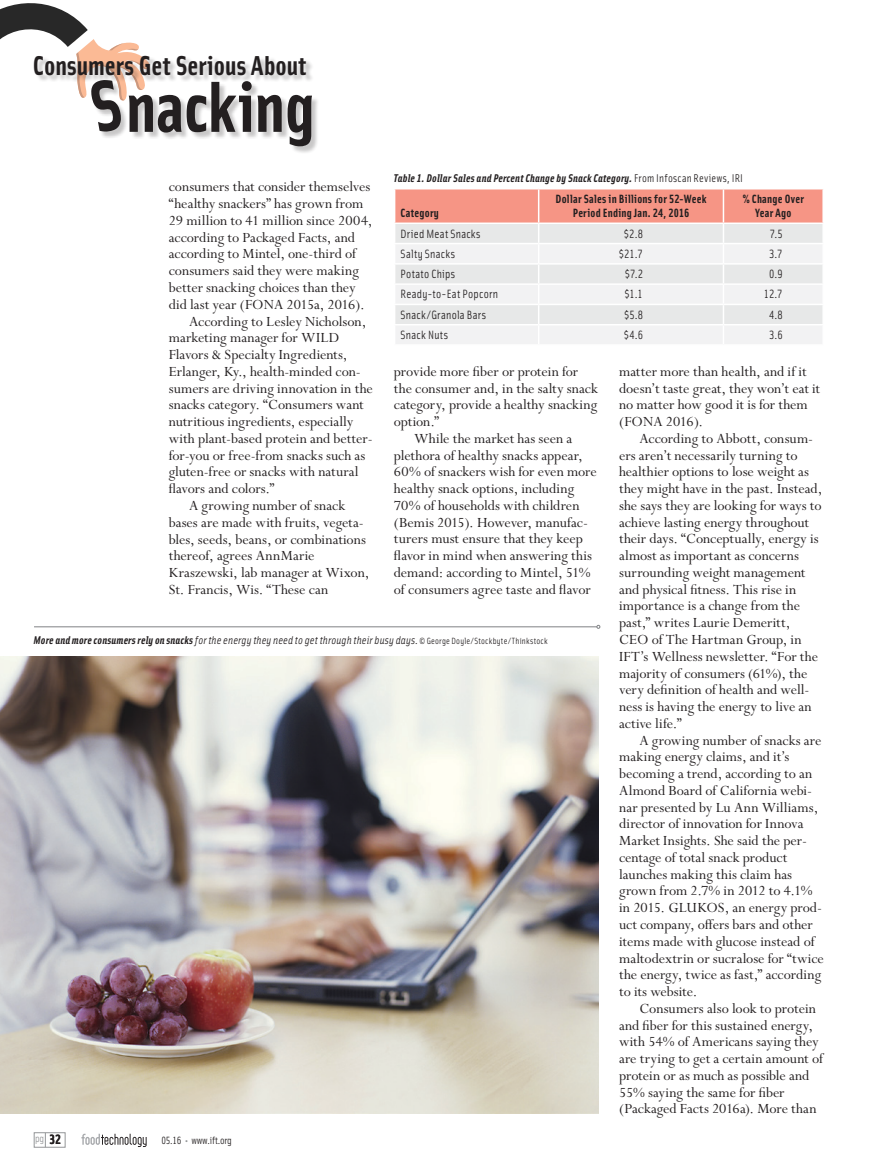
<style>
.page{position:relative;width:878px;height:1175px;background:#fff}
.page>*{position:absolute;margin:0;border:0;box-sizing:border-box;transform-origin:0 0}
.t1{font:72.45px "Solex Bold Lining";letter-spacing:-.005em;color:#231f20}
.t2{font:27.45px "Solex Bold Lining";color:#231f20}
.t3{font:15.75px/16.8px "Perpetua Std";color:#231f20}
.t4{font:12px "Solex Regular Lining";letter-spacing:.02em;color:#231f20}
.t5{font:12px/14.2px "Solex Bold Lining";letter-spacing:.02em;color:#231f20;text-align:center}
.t6{font:italic 11.25px "Solex Regular Lining";letter-spacing:.015em;color:#231f20}
.t7{font:italic 11.25px "Solex Bold Lining";letter-spacing:.02em;color:#231f20}
.t8{font:10.5px "Solex Regular Lining";letter-spacing:-.02em;color:#231f20}
.t9{font:10.5px "Solex Regular Lining";color:#949698}
.s1{font-family:"Solex Regular Lining";font-style:normal}
.s2{font-family:"Solex Bold Lining"}
.s3{font-style:normal;font-size:9px}
.s4{font-family:"Solex Bold Lining";font-size:13.5px;color:#231f20}
.s5{color:#949698}
</style>
<div class="page">
<div style="left:34px;top:1132px;width:31px;height:15px;border:1px solid #949698"></div>
<svg style="left:81px;top:1133px;width:66px;height:14px"></svg>
<div style="left:35px;top:57px;width:284px;height:97px;background:#231f20;opacity:.25"></div>
<div style="left:92px;top:81px;width:37px;height:59px;background:#231f20;opacity:.25"></div>
<svg style="left:394px;top:189px;width:429px;height:155px"></svg>
<img style="left:0;top:656px;width:598px;height:457px">
<hr style="left:34px;top:626px;width:563px;height:1px;background:#808285">
<svg style="left:0;top:3px;width:151px;height:130px"></svg>
<h2 class="t2" style="left:33px;top:47px;width:275px">Consumers Get Serious About</h2>
<h1 class="t1" style="left:126px;top:59px;width:191px">nacking</h1>
<p class="t3" style="left:169px;top:179px;width:203px">consumers that consider themselves</p>
<p class="t3" style="left:169px;top:196px;width:196px">“healthy snackers” has grown from</p>
<p class="t3" style="left:169px;top:213px;width:205px">29 million to 41 million since 2004,</p>
<p class="t3" style="left:169px;top:229px;width:188px">according to Packaged Facts, and</p>
<p class="t3" style="left:169px;top:246px;width:189px">according to Mintel, one-third of</p>
<p class="t3" style="left:169px;top:263px;width:192px">consumers said they were making</p>
<p class="t3" style="left:169px;top:280px;width:188px">better snacking choices than they</p>
<p class="t3" style="left:169px;top:296px;width:197px">did last year (FONA 2015a, 2016).</p>
<p class="t3" style="left:189px;top:313px;width:179px">According to Lesley Nicholson,</p>
<p class="t3" style="left:169px;top:330px;width:172px">marketing manager for WILD</p>
<p class="t3" style="left:169px;top:347px;width:180px">Flavors &amp; Specialty Ingredients,</p>
<p class="t3" style="left:169px;top:363px;width:193px">Erlanger, Ky., health-minded con-</p>
<p class="t3" style="left:169px;top:380px;width:205px">sumers are driving innovation in the</p>
<p class="t3" style="left:169px;top:397px;width:196px">snacks category. “Consumers want</p>
<p class="t3" style="left:169px;top:414px;width:186px">nutritious ingredients, especially</p>
<p class="t3" style="left:169px;top:430px;width:205px">with plant-based protein and better-</p>
<p class="t3" style="left:169px;top:447px;width:198px">for-you or free-from snacks such as</p>
<p class="t3" style="left:169px;top:464px;width:191px">gluten-free or snacks with natural</p>
<p class="t3" style="left:169px;top:481px;width:107px">flavors and colors.”</p>
<p class="t3" style="left:189px;top:497px;width:158px">A growing number of snack</p>
<p class="t3" style="left:169px;top:514px;width:196px">bases are made with fruits, vegeta-</p>
<p class="t3" style="left:169px;top:531px;width:199px">bles, seeds, beans, or combinations</p>
<p class="t3" style="left:169px;top:548px;width:147px">thereof, agrees AnnMarie</p>
<p class="t3" style="left:169px;top:564px;width:202px">Kraszewski, lab manager at Wixon,</p>
<p class="t3" style="left:169px;top:581px;width:161px">St. Francis, Wis. “These can</p>
<p class="t7" style="left:394px;top:171px;width:351px">Table 1. Dollar Sales and Percent Change by Snack Category. <span class="s1">From Infoscan Reviews, IRI</span></p>
<p class="t5" style="left:400px;top:205px;width:40px">Category</p>
<p class="t5" style="left:555px;top:191px;width:152px">Dollar Sales in Billions for 52-Week<br>Period Ending Jan. 24, 2016</p>
<p class="t5" style="left:742px;top:191px;width:63px">% Change Over<br>Year Ago</p>
<p class="t4" style="left:400px;top:226px;width:81px">Dried Meat Snacks</p>
<p class="t4" style="left:624px;top:226px;width:21px">$2.8</p>
<p class="t4" style="left:769px;top:226px;width:14px">7.5</p>
<p class="t4" style="left:400px;top:246px;width:56px">Salty Snacks</p>
<p class="t4" style="left:619px;top:246px;width:25px">$21.7</p>
<p class="t4" style="left:769px;top:246px;width:15px">3.7</p>
<p class="t4" style="left:400px;top:266px;width:56px">Potato Chips</p>
<p class="t4" style="left:624px;top:266px;width:20px">$7.2</p>
<p class="t4" style="left:769px;top:266px;width:15px">0.9</p>
<p class="t4" style="left:400px;top:287px;width:99px">Ready-to-Eat Popcorn</p>
<p class="t4" style="left:624px;top:287px;width:20px">$1.1</p>
<p class="t4" style="left:763px;top:287px;width:20px">12.7</p>
<p class="t4" style="left:400px;top:307px;width:87px">Snack/Granola Bars</p>
<p class="t4" style="left:624px;top:307px;width:20px">$5.8</p>
<p class="t4" style="left:769px;top:307px;width:15px">4.8</p>
<p class="t4" style="left:400px;top:327px;width:49px">Snack Nuts</p>
<p class="t4" style="left:623px;top:327px;width:21px">$4.6</p>
<p class="t4" style="left:769px;top:327px;width:15px">3.6</p>
<p class="t3" style="left:619px;top:363px;width:202px">matter more than health, and if it doesn’t taste great, they won’t eat it no matter how good it is for them (FONA 2016).</p>
<p class="t3" style="left:619px;top:430px;width:205px;text-indent:20px">According to Abbott, consum&shy;ers aren’t necessarily turning to healthier options to lose weight as they might have in the past. Instead, she says they are looking for ways to achieve lasting energy throughout their days. “Conceptually, energy is almost as important as concerns surrounding weight management and physical fitness. This rise in importance is a change from the past,” writes Laurie Demeritt,<br>CEO of The Hartman Group, in<br>IFT’s Wellness newsletter. “For the majority of consumers (61%), the very definition of health and well&shy;ness is having the energy to live an active life.”</p>
<p class="t3" style="left:619px;top:732px;width:206px;text-indent:20px">A growing number of snacks are making energy claims, and it’s becoming a trend, according to an<br>Almond Board of California webi&shy;nar presented by Lu Ann Williams, director of innovation for Innova<br>Market Insights. She said the per&shy;centage of total snack product launches making this claim has grown from 2.7% in 2012 to 4.1% in 2015. GLUKOS, an energy prod&shy;uct company, offers bars and other items made with glucose instead of maltodextrin or sucralose for “twice the energy, twice as fast,” according to its website.</p>
<p class="t3" style="left:619px;top:1000px;width:205px;text-indent:20px">Consumers also look to protein and fiber for this sustained energy, with 54% of Americans saying they are trying to get a certain amount of protein or as much as possible and 55% saying the same for fiber (Packaged Facts 2016a). More than</p>
<p class="t3" style="left:394px;top:363px;width:186px">provide more fiber or protein for</p>
<p class="t3" style="left:394px;top:380px;width:205px">the consumer and, in the salty snack</p>
<p class="t3" style="left:394px;top:397px;width:205px">category, provide a healthy snacking</p>
<p class="t3" style="left:394px;top:414px;width:47px">option.”</p>
<p class="t3" style="left:414px;top:430px;width:159px">While the market has seen a</p>
<p class="t3" style="left:394px;top:447px;width:190px">plethora of healthy snacks appear,</p>
<p class="t3" style="left:394px;top:464px;width:204px">60% of snackers wish for even more</p>
<p class="t3" style="left:394px;top:481px;width:182px">healthy snack options, including</p>
<p class="t3" style="left:394px;top:497px;width:187px">70% of households with children</p>
<p class="t3" style="left:394px;top:514px;width:196px">(Bemis 2015). However, manufac-</p>
<p class="t3" style="left:394px;top:531px;width:190px">turers must ensure that they keep</p>
<p class="t3" style="left:394px;top:548px;width:200px">flavor in mind when answering this</p>
<p class="t3" style="left:394px;top:564px;width:198px">demand: according to Mintel, 51%</p>
<p class="t3" style="left:394px;top:581px;width:198px">of consumers agree taste and flavor</p>
<p class="t6" style="left:33px;top:633px;width:515px"><span class="s2">More and more consumers rely on snacks</span> for the energy they need to get through their busy days. <span class="s3">© George Doyle/Stockbyte/Thinkstock</span></p>
<p class="t9" style="left:35px;top:1131px;width:27px">pg <span class="s4">32</span></p>
<p class="t8" style="left:161px;top:1133px;width:72px">05.16 <span class="s5">•</span> www.ift.org</p>
</div>
